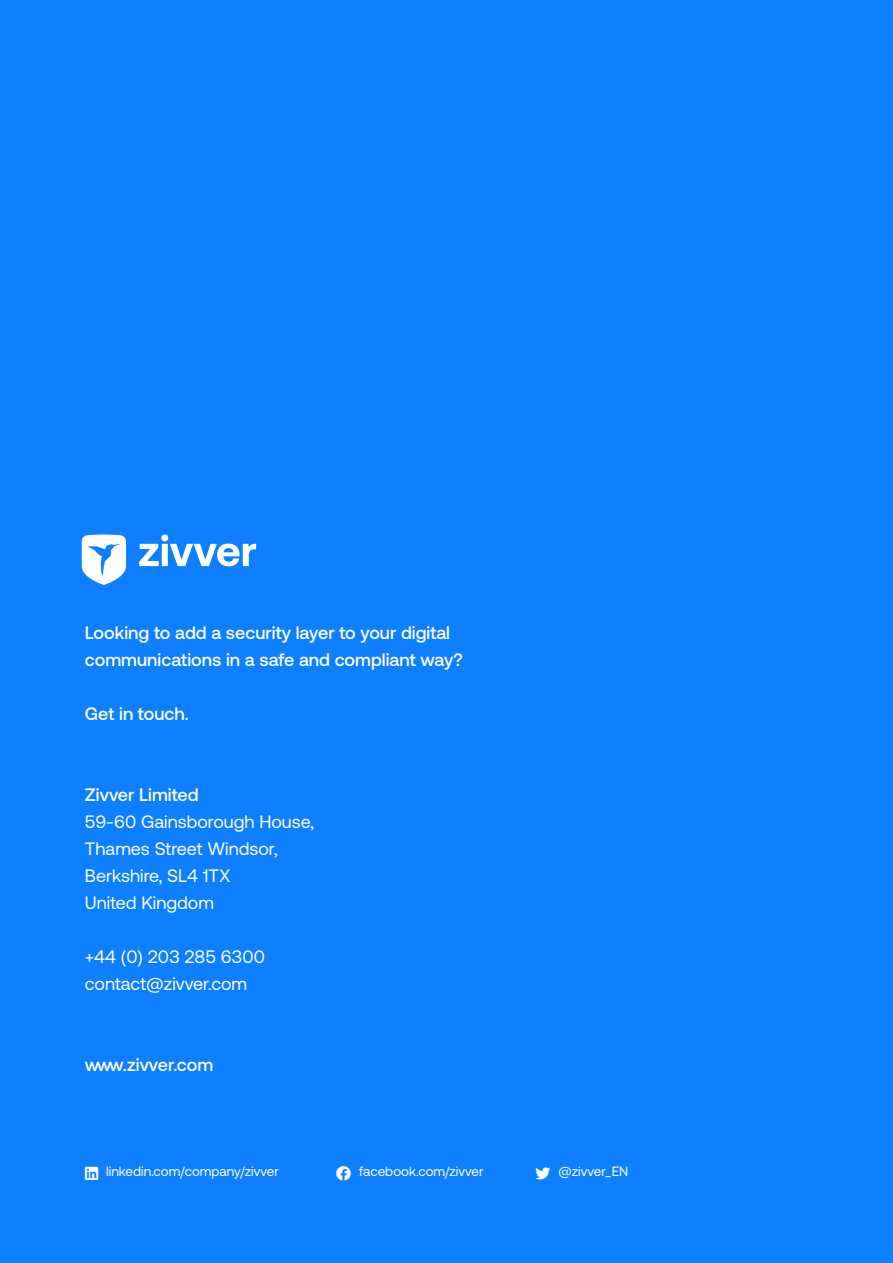
<style>
.page{position:relative;width:893px;height:1263px;background:#0d7fff}
.page>*{position:absolute;margin:0;border:0;box-sizing:border-box;transform-origin:0 0}
.t1{font:500 18px/27px "Aeonik";color:#fff}
.t2{font:18px/27px "Aeonik";color:#fff}
.t3{font:13.5px "Aeonik";color:#fff}
</style>
<div class="page">
<svg style="left:139px;top:534px;width:117px;height:32px"></svg>
<svg style="left:82px;top:534px;width:44px;height:51px"></svg>
<p class="t1" style="left:85px;top:619px;width:380px">Looking to add a security layer to your digital communications in a safe and compliant way?</p>
<p class="t1" style="left:85px;top:700px;width:106px">Get in touch.</p>
<p class="t1" style="left:85px;top:781px;width:115px">Zivver Limited</p>
<p class="t2" style="left:85px;top:808px;width:231px">59-60 Gainsborough House,<br>Thames Street Windsor,<br>Berkshire, SL4 1TX<br>United Kingdom</p>
<p class="t2" style="left:85px;top:943px;width:182px">+44 (0) 203 285 6300 contact@zivver.com</p>
<p class="t1" style="left:85px;top:1051px;width:130px">www.zivver.com</p>
<p class="t3" style="left:85px;top:1164px;width:195px">●■■ linkedin.com/company/zivver</p>
<p class="t3" style="left:336px;top:1164px;width:149px">□□ facebook.com/zivver</p>
<p class="t3" style="left:536px;top:1164px;width:94px">▼▼▼ @zivver_EN</p>
</div>
